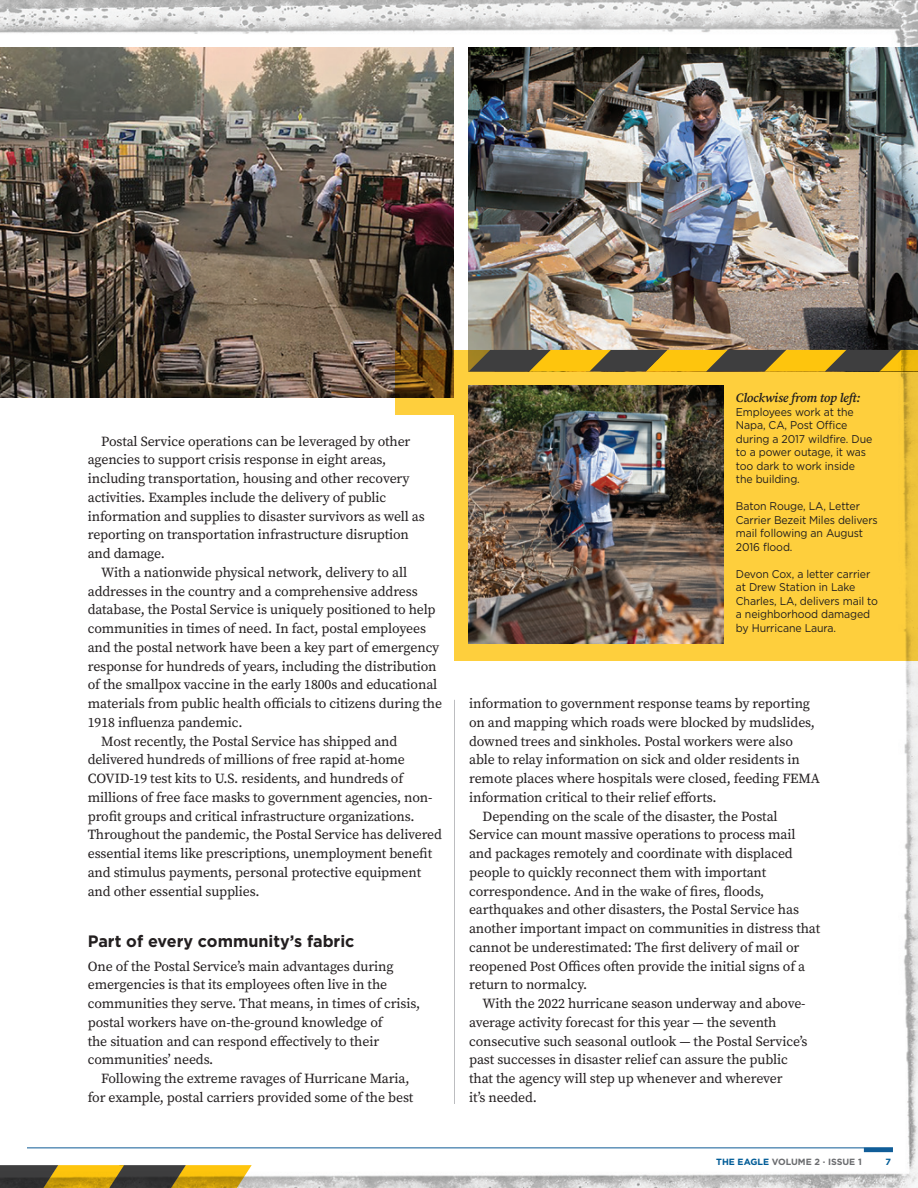
<style>
.page{position:relative;width:918px;height:1188px;background:#fff}
.page>*{position:absolute;margin:0;border:0;box-sizing:border-box;transform-origin:0 0}
.EAGLE_Body__Source_S{font:700 16.5px "Gotham";color:#231f20}
.EAGLE_Body__Source_S-2{font:13.8px/18.8px "Source Serif Variable";letter-spacing:-.01em;color:#231f20}
.EAGLE_Body__Minion_P{font:italic 12.75px "Source Serif Variable";letter-spacing:-.01em;color:#231f20}
.EAGLE_Body__Minion_P-2{font:11.25px/13.5px "Gotham";letter-spacing:-.01em;color:#231f20;scale:.94 1}
.t1{font:700 9px "Gotham";color:#6c6d70}
.t2{font:700 9px "Gotham";color:#005c98}
.s1{color:#005c98}
</style>
<div class="page">
<img style="left:0;top:0;width:918px;height:1188px">
<p class="EAGLE_Body__Source_S-2" style="left:88px;top:432px;width:339px;text-indent:14px">Postal Service operations can be leveraged by other agencies to support crisis response in eight areas, including transportation, housing and other recovery activities. Examples include the delivery of public information and supplies to disaster survivors as well as reporting on transportation infrastructure disruption and damage.</p>
<p class="EAGLE_Body__Source_S-2" style="left:88px;top:563px;width:356px;text-indent:14px">With a nationwide physical network, delivery to all addresses in the country and a comprehensive address database, the Postal Service is uniquely positioned to help communities in times of need. In fact, postal employees and the postal network have been a key part of emergency response for hundreds of years, including the distribution of the smallpox vaccine in the early 1800s and educational materials from public health officials to citizens during the 1918 influenza pandemic.</p>
<p class="EAGLE_Body__Source_S-2" style="left:88px;top:732px;width:356px;text-indent:14px">Most recently, the Postal Service has shipped and delivered hundreds of millions of free rapid at-home COVID-19 test kits to U.S. residents, and hundreds of millions of free face masks to government agencies, non&shy;profit groups and critical infrastructure organizations.<br>Throughout the pandemic, the Postal Service has delivered essential items like prescriptions, unemployment benefit and stimulus payments, personal protective equipment and other essential supplies.</p>
<p class="EAGLE_Body__Source_S" style="left:88px;top:930px;width:268px">Part of every community’s fabric</p>
<p class="EAGLE_Body__Source_S-2" style="left:88px;top:957px;width:334px">One of the Postal Service’s main advantages during emergencies is that its employees often live in the communities they serve. That means, in times of crisis, postal workers have on-the-ground knowledge of<br>the situation and can respond effectively to their communities’ needs.</p>
<p class="EAGLE_Body__Source_S-2" style="left:88px;top:1069px;width:327px;text-align:right">Following the extreme ravages of Hurricane Maria, for example, postal carriers provided some of the best</p>
<p class="EAGLE_Body__Minion_P" style="left:736px;top:389px;width:126px">Clockwise from top left:</p>
<p class="EAGLE_Body__Minion_P-2" style="left:736px;top:405px;width:147px">Employees work at the<br>Napa, CA, Post Office during a 2017 wildfire. Due to a power outage, it was too dark to work inside the building.</p>
<p class="EAGLE_Body__Minion_P-2" style="left:736px;top:499px;width:153px">Baton Rouge, LA, Letter<br>Carrier Bezeit Miles delivers mail following an August<br>2016 flood.</p>
<p class="EAGLE_Body__Minion_P-2" style="left:736px;top:567px;width:153px">Devon Cox, a letter carrier at Drew Station in Lake<br>Charles, LA, delivers mail to a neighborhood damaged by Hurricane Laura.</p>
<p class="EAGLE_Body__Source_S-2" style="left:469px;top:694px;width:352px">information to government response teams by reporting on and mapping which roads were blocked by mudslides, downed trees and sinkholes. Postal workers were also able to relay information on sick and older residents in remote places where hospitals were closed, feeding FEMA information critical to their relief efforts.</p>
<p class="EAGLE_Body__Source_S-2" style="left:469px;top:807px;width:353px;text-indent:14px">Depending on the scale of the disaster, the Postal Service can mount massive operations to process mail and packages remotely and coordinate with displaced people to quickly reconnect them with important correspondence. And in the wake of fires, floods, earthquakes and other disasters, the Postal Service has another important impact on communities in distress that cannot be underestimated: The first delivery of mail or reopened Post Offices often provide the initial signs of a return to normalcy.</p>
<p class="EAGLE_Body__Source_S-2" style="left:469px;top:994px;width:340px;text-indent:14px">With the 2022 hurricane season underway and above&shy;average activity forecast for this year — the seventh consecutive such seasonal outlook — the Postal Service’s past successes in disaster relief can assure the public that the agency will step up whenever and wherever<br>it’s needed.</p>
<p class="t1" style="left:716px;top:1156px;width:147px"><span class="s1">THE EAGLE</span> VOLUME 2 · ISSUE 1</p>
<p class="t2" style="left:885px;top:1156px;width:7px">7</p>
</div>
